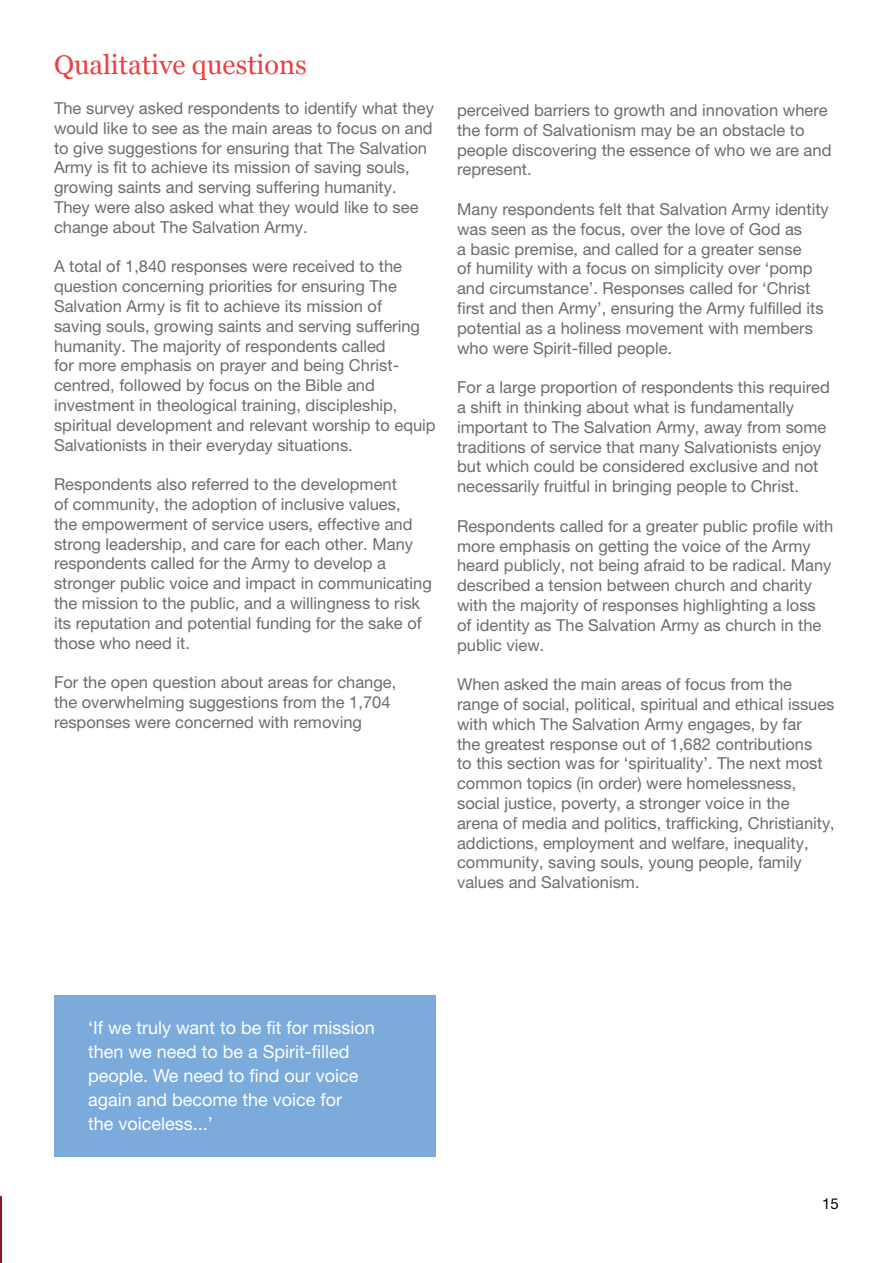
<style>
.page{position:relative;width:893px;height:1263px;background:#fff}
.page>*{position:absolute;margin:0;border:0;box-sizing:border-box;transform-origin:0 0}
.t1{font:27px "Georgia";color:#ef3e42}
.t2{font:18px/24px "Helvetica Neue LT Std";color:#fff}
.t3{font:16.5px/19.8px "Helvetica Neue LT Std";color:#6b6c6f}
.t4{font:15px "Helvetica Neue LT Std";color:#000}
</style>
<div class="page">
<img style="left:0;top:1194px;width:1px;height:69px">
<div style="left:54px;top:995px;width:382px;height:162px;background:#7caadb"></div>
<h1 class="t1" style="left:54px;top:49px;width:254px">Qualitative questions</h1>
<p class="t3" style="left:54px;top:98px;width:381px">The survey asked respondents to identify what they would like to see as the main areas to focus on and to give suggestions for ensuring that The Salvation Army is fit to achieve its mission of saving souls, growing saints and serving suffering humanity.<br>They were also asked what they would like to see change about The Salvation Army.</p>
<p class="t3" style="left:54px;top:256px;width:383px">A total of 1,840 responses were received to the question concerning priorities for ensuring The Salvation Army is fit to achieve its mission of<br>saving souls, growing saints and serving suffering humanity. The majority of respondents called<br>for more emphasis on prayer and being Christ&shy;centred, followed by focus on the Bible and investment in theological training, discipleship, spiritual development and relevant worship to equip Salvationists in their everyday situations.</p>
<p class="t3" style="left:54px;top:474px;width:379px">Respondents also referred to the development<br>of community, the adoption of inclusive values,<br>the empowerment of service users, effective and strong leadership, and care for each other. Many respondents called for the Army to develop a stronger public voice and impact in communicating the mission to the public, and a willingness to risk its reputation and potential funding for the sake of those who need it.</p>
<p class="t3" style="left:54px;top:672px;width:344px">For the open question about areas for change, the overwhelming suggestions from the 1,704 responses were concerned with removing</p>
<p class="t3" style="left:457px;top:100px;width:376px">perceived barriers to growth and innovation where the form of Salvationism may be an obstacle to people discovering the essence of who we are and represent.</p>
<p class="t3" style="left:457px;top:199px;width:373px">Many respondents felt that Salvation Army identity was seen as the focus, over the love of God as<br>a basic premise, and called for a greater sense<br>of humility with a focus on simplicity over ‘pomp and circumstance’. Responses called for ‘Christ first and then Army’, ensuring the Army fulfilled its potential as a holiness movement with members who were Spirit-filled people.</p>
<p class="t3" style="left:457px;top:377px;width:374px">For a large proportion of respondents this required a shift in thinking about what is fundamentally important to The Salvation Army, away from some traditions of service that many Salvationists enjoy but which could be considered exclusive and not necessarily fruitful in bringing people to Christ.</p>
<p class="t3" style="left:457px;top:516px;width:378px">Respondents called for a greater public profile with more emphasis on getting the voice of the Army heard publicly, not being afraid to be radical. Many described a tension between church and charity with the majority of responses highlighting a loss of identity as The Salvation Army as church in the public view.</p>
<p class="t3" style="left:457px;top:674px;width:379px">When asked the main areas of focus from the range of social, political, spiritual and ethical issues with which The Salvation Army engages, by far<br>the greatest response out of 1,682 contributions<br>to this section was for ‘spirituality’. The next most common topics (in order) were homelessness, social justice, poverty, a stronger voice in the arena of media and politics, trafficking, Christianity, addictions, employment and welfare, inequality, community, saving souls, young people, family values and Salvationism.</p>
<p class="t2" style="left:88px;top:1016px;width:288px">‘If we truly want to be fit for mission then we need to be a Spirit-filled people. We need to find our voice again and become the voice for<br>the voiceless...’</p>
<p class="t4" style="left:822px;top:1195px;width:18px">15</p>
</div>
